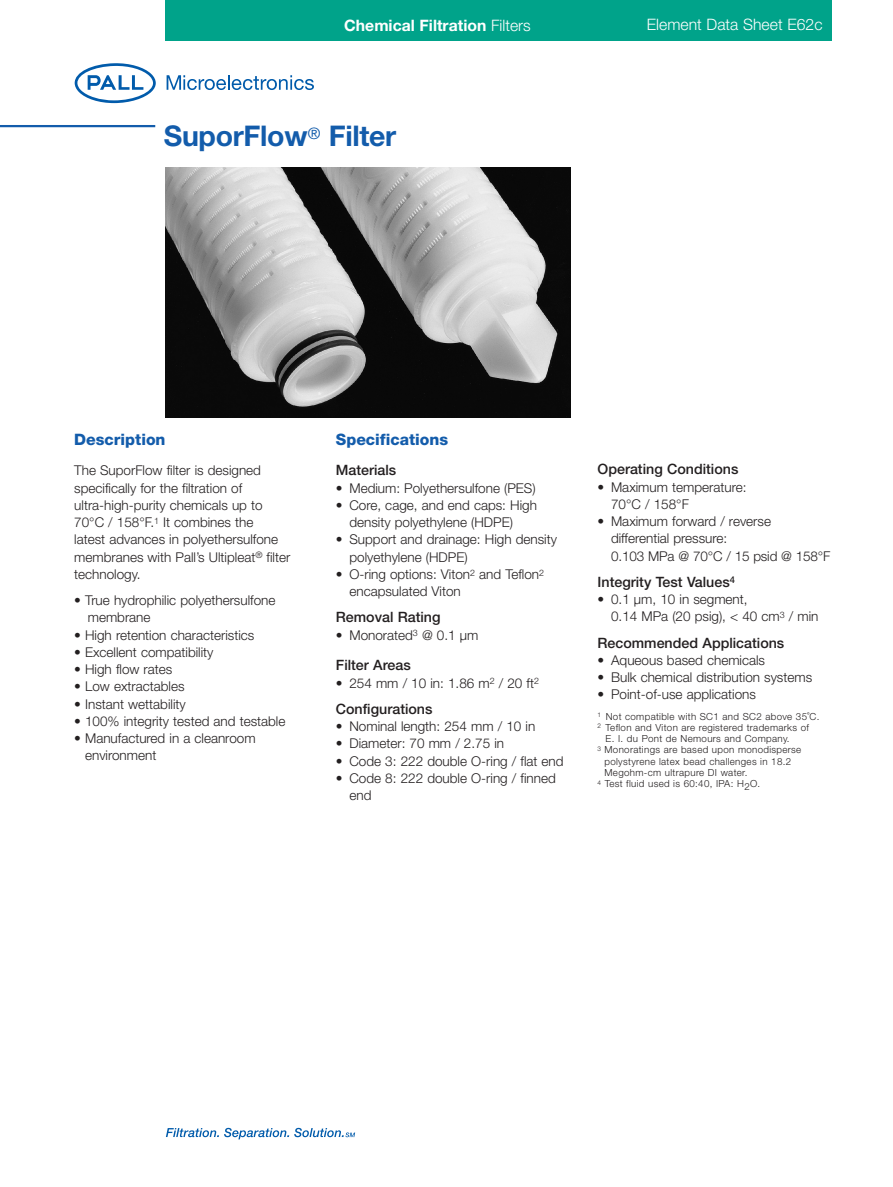
<style>
.page{position:relative;width:893px;height:1187px;background:#fff}
.page>*{position:absolute;margin:0;border:0;box-sizing:border-box;transform-origin:0 0}
.t1{font:700 28.5px "Helvetica Neue LT Std";letter-spacing:-.01em;color:#135cab}
.t2{font:700 15.75px "Helvetica Neue LT Std";color:#fff}
.t3{font:800 15.75px "Helvetica Neue LT Std";color:#135cab}
.t4{font:300 15.75px "Helvetica Neue LT Std";color:#fff}
.t5{font:500 14.25px "Helvetica Neue LT Std";color:#231f20}
.t6{font:300 13.5px/17.2px "Helvetica Neue LT Std";color:#231f20}
.t7{font:300 9.75px "Helvetica Neue LT Std";letter-spacing:.035em;color:#231f20}
.s1{font-weight:300}
</style>
<div class="page">
<svg style="left:167px;top:75px;width:147px;height:15px"></svg>
<svg style="left:75px;top:63px;width:81px;height:40px"></svg>
<hr style="left:0;top:125px;width:155px;height:2px;background:#135cab">
<div style="left:165px;top:0;width:667px;height:40px;background:#00a38a"></div>
<svg style="left:166px;top:1127px;width:189px;height:12px"></svg>
<img style="left:165px;top:167px;width:406px;height:251px">
<p class="t2" style="left:344px;top:19px;width:188px">Chemical Filtration <span class="s1">Filters</span></p>
<h1 class="t1" style="left:164px;top:126px;width:234px">SuporFlow<sup>®</sup> Filter</h1>
<p class="t4" style="left:647px;top:19px;width:177px">Element Data Sheet E62c</p>
<p class="t3" style="left:74px;top:433px;width:93px">Description</p>
<p class="t6" style="left:74px;top:463px;width:218px">The SuporFlow filter is designed specifically for the filtration of ultra-high-purity chemicals up to<br>70°C / 158°F.<sup>1</sup> It combines the<br>latest advances in polyethersulfone membranes with Pall’s Ultipleat<sup>®</sup> filter technology.</p>
<p class="t6" style="left:88px;top:593px;width:189px;text-indent:-14px">• True hydrophilic polyethersulfone membrane</p>
<p class="t6" style="left:74px;top:627px;width:182px">• High retention characteristics</p>
<p class="t6" style="left:74px;top:644px;width:141px">• Excellent compatibility</p>
<p class="t6" style="left:74px;top:662px;width:100px">• High flow rates</p>
<p class="t6" style="left:74px;top:679px;width:112px">• Low extractables</p>
<p class="t6" style="left:74px;top:696px;width:113px">• Instant wettability</p>
<p class="t6" style="left:74px;top:713px;width:213px">• 100% integrity tested and testable</p>
<p class="t6" style="left:85px;top:731px;width:172px;text-indent:-11px">• Manufactured in a cleanroom environment</p>
<p class="t3" style="left:336px;top:433px;width:114px">Specifications</p>
<p class="t5" style="left:336px;top:465px;width:62px">Materials</p>
<p class="t6" style="left:336px;top:480px;width:201px">• Medium: Polyethersulfone (PES)</p>
<p class="t6" style="left:349px;top:497px;width:189px;text-indent:-14px">• Core, cage, and end caps: High density polyethylene (HDPE)</p>
<p class="t6" style="left:349px;top:532px;width:209px;text-indent:-14px">• Support and drainage: High density polyethylene (HDPE)</p>
<p class="t6" style="left:349px;top:566px;width:196px;text-indent:-14px">• O-ring options: Viton<sup>2</sup> and Teflon<sup>2 </sup>encapsulated Viton</p>
<p class="t5" style="left:336px;top:612px;width:106px">Removal Rating</p>
<p class="t6" style="left:336px;top:627px;width:144px">• Monorated<sup>3</sup> @ 0.1 µm</p>
<p class="t5" style="left:336px;top:660px;width:76px">Filter Areas</p>
<p class="t6" style="left:336px;top:675px;width:205px">• 254 mm / 10 in: 1.86 m<sup>2</sup> / 20 ft<sup>2</sup></p>
<p class="t5" style="left:336px;top:703px;width:98px">Configurations</p>
<p class="t6" style="left:336px;top:719px;width:201px">• Nominal length: 254 mm / 10 in</p>
<p class="t6" style="left:336px;top:736px;width:170px">• Diameter: 70 mm / 2.75 in</p>
<p class="t6" style="left:336px;top:753px;width:229px">• Code 3: 222 double O-ring / flat end</p>
<p class="t6" style="left:349px;top:770px;width:208px;text-indent:-14px">• Code 8: 222 double O-ring / finned end</p>
<p class="t5" style="left:598px;top:464px;width:142px">Operating Conditions</p>
<p class="t6" style="left:611px;top:479px;width:137px;text-indent:-14px">• Maximum temperature:<br>70°C / 158°F</p>
<p class="t6" style="left:611px;top:514px;width:221px;text-indent:-14px">• Maximum forward / reverse differential pressure:<br>0.103 MPa @ 70°C / 15 psid @ 158°F</p>
<p class="t5" style="left:598px;top:576px;width:139px">Integrity Test Values<sup>4</sup></p>
<p class="t6" style="left:611px;top:592px;width:209px;text-indent:-14px">• 0.1 µm, 10 in segment,<br>0.14 MPa (20 psig), &lt; 40 cm<sup>3</sup> / min</p>
<p class="t5" style="left:598px;top:637px;width:188px">Recommended Applications</p>
<p class="t6" style="left:598px;top:652px;width:169px">• Aqueous based chemicals</p>
<p class="t6" style="left:598px;top:670px;width:216px">• Bulk chemical distribution systems</p>
<p class="t6" style="left:598px;top:687px;width:160px">• Point-of-use applications</p>
<p class="t7" style="left:598px;top:712px;width:223px"><sup>1</sup> Not compatible with SC1 and SC2 above 35˚C.</p>
<p class="t7" style="left:598px;top:723px;width:213px"><sup>2</sup> Teflon and Viton are registered trademarks of</p>
<p class="t7" style="left:606px;top:735px;width:185px">E. I. du Pont de Nemours and Company.</p>
<p class="t7" style="left:598px;top:746px;width:205px"><sup>3</sup> Monoratings are based upon monodisperse</p>
<p class="t7" style="left:604px;top:757px;width:188px">polystyrene latex bead challenges in 18.2</p>
<p class="t7" style="left:604px;top:768px;width:144px">Megohm-cm ultrapure DI water.</p>
<p class="t7" style="left:598px;top:780px;width:164px"><sup>4</sup> Test fluid used is 60:40, IPA: H2O.</p>
</div>
